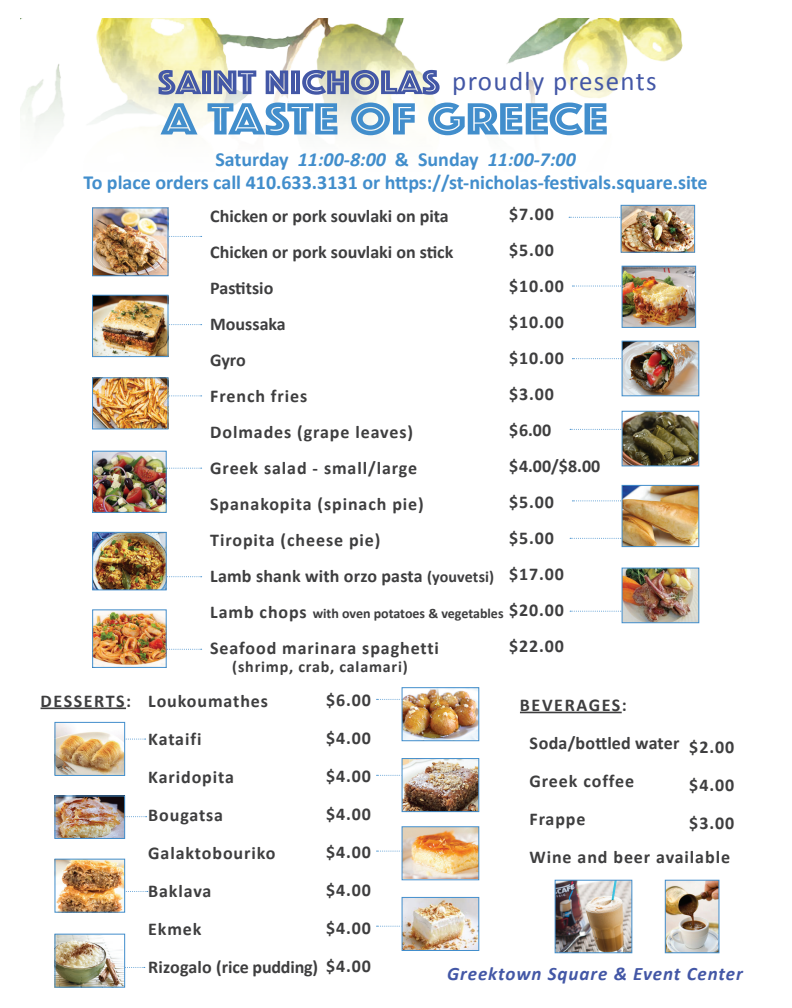
<style>
.page{position:relative;width:792px;height:1008px;background:#fff}
.page>*{position:absolute;margin:0;border:0;box-sizing:border-box;transform-origin:0 0}
.t1{font:27px "Calibri";letter-spacing:.05em;color:#4357a6}
.t2{font:700 20px/23px "Calibri";color:#428ecc;text-align:center}
.t3{font:italic 700 19px "Calibri";letter-spacing:.05em;color:#4357a6}
.t4{font:700 18px/38px "Calibri";letter-spacing:.05em;color:#3e3e3f}
.t5{font:700 18px/36px "Calibri";letter-spacing:.01em;color:#3e3e3f}
.t6{font:700 16px "Calibri";letter-spacing:.05em;color:#3e3e3f}
.t7{font:700 14px "Calibri";color:#3e3e3f}
.s1{font-style:italic}
.s2{font-size:16px}
.s3{font-size:18px}
</style>
<div class="page">
<img style="left:20px;top:19px;width:663px;height:117px">
<hr style="left:41px;top:708px;width:85px;height:1px;background:#3e3e3f">
<svg style="left:161px;top:103px;width:446px;height:32px"></svg>
<svg style="left:159px;top:70px;width:281px;height:25px;background:#909bbf"></svg>
<svg style="left:169px;top:236px;width:33px;height:1px"></svg>
<svg style="left:169px;top:324px;width:33px;height:1px"></svg>
<svg style="left:169px;top:395px;width:33px;height:1px"></svg>
<svg style="left:167px;top:468px;width:35px;height:1px"></svg>
<svg style="left:167px;top:576px;width:35px;height:1px"></svg>
<img style="left:94px;top:297px;width:73px;height:58px">
<div style="left:92px;top:295px;width:77px;height:62px;border:1px solid #428ecc"></div>
<img style="left:94px;top:379px;width:73px;height:48px">
<div style="left:92px;top:377px;width:77px;height:52px;border:1px solid #428ecc"></div>
<img style="left:94px;top:453px;width:71px;height:58px">
<div style="left:92px;top:451px;width:75px;height:62px;border:1px solid #428ecc"></div>
<img style="left:94px;top:534px;width:71px;height:54px">
<div style="left:92px;top:532px;width:75px;height:58px;border:1px solid #428ecc"></div>
<img style="left:94px;top:209px;width:73px;height:65px">
<div style="left:92px;top:207px;width:77px;height:69px;border:1px solid #428ecc"></div>
<svg style="left:569px;top:217px;width:52px;height:1px"></svg>
<svg style="left:572px;top:286px;width:50px;height:1px"></svg>
<svg style="left:572px;top:358px;width:50px;height:1px"></svg>
<svg style="left:570px;top:429px;width:52px;height:1px"></svg>
<svg style="left:572px;top:500px;width:50px;height:1px"></svg>
<svg style="left:570px;top:538px;width:52px;height:1px"></svg>
<img style="left:624px;top:268px;width:70px;height:58px">
<div style="left:622px;top:266px;width:74px;height:62px;border:1px solid #428ecc"></div>
<img style="left:624px;top:343px;width:73px;height:51px">
<div style="left:622px;top:341px;width:77px;height:55px;border:1px solid #428ecc"></div>
<img style="left:624px;top:413px;width:73px;height:51px">
<div style="left:622px;top:411px;width:77px;height:55px;border:1px solid #428ecc"></div>
<img style="left:624px;top:487px;width:73px;height:58px">
<div style="left:622px;top:485px;width:77px;height:62px;border:1px solid #428ecc"></div>
<svg style="left:377px;top:699px;width:25px;height:1px"></svg>
<svg style="left:377px;top:775px;width:25px;height:1px"></svg>
<svg style="left:377px;top:851px;width:25px;height:1px"></svg>
<svg style="left:377px;top:926px;width:25px;height:1px"></svg>
<img style="left:404px;top:689px;width:73px;height:50px">
<div style="left:402px;top:687px;width:77px;height:54px;border:1px solid #428ecc"></div>
<img style="left:404px;top:760px;width:73px;height:50px">
<div style="left:402px;top:758px;width:77px;height:54px;border:1px solid #428ecc"></div>
<img style="left:404px;top:828px;width:73px;height:50px">
<div style="left:402px;top:826px;width:77px;height:54px;border:1px solid #428ecc"></div>
<img style="left:404px;top:899px;width:73px;height:50px">
<div style="left:402px;top:897px;width:77px;height:54px;border:1px solid #428ecc"></div>
<img style="left:557px;top:882px;width:73px;height:69px">
<div style="left:555px;top:880px;width:77px;height:73px;border:1px solid #428ecc"></div>
<img style="left:623px;top:207px;width:70px;height:44px">
<div style="left:621px;top:205px;width:74px;height:48px;border:1px solid #428ecc"></div>
<svg style="left:125px;top:739px;width:21px;height:1px"></svg>
<svg style="left:125px;top:816px;width:22px;height:1px"></svg>
<svg style="left:125px;top:891px;width:23px;height:1px"></svg>
<img style="left:56px;top:724px;width:67px;height:50px">
<div style="left:54px;top:722px;width:71px;height:54px;border:1px solid #428ecc"></div>
<img style="left:56px;top:797px;width:67px;height:40px">
<div style="left:54px;top:795px;width:71px;height:44px;border:1px solid #428ecc"></div>
<img style="left:56px;top:861px;width:67px;height:50px">
<div style="left:54px;top:859px;width:71px;height:54px;border:1px solid #428ecc"></div>
<svg style="left:570px;top:611px;width:52px;height:1px"></svg>
<img style="left:624px;top:570px;width:73px;height:51px">
<div style="left:622px;top:568px;width:77px;height:55px;border:1px solid #428ecc"></div>
<hr style="left:520px;top:712px;width:102px;height:1px;background:#3e3e3f">
<svg style="left:125px;top:967px;width:20px;height:1px"></svg>
<img style="left:56px;top:936px;width:67px;height:50px">
<div style="left:54px;top:934px;width:71px;height:54px;border:1px solid #428ecc"></div>
<img style="left:667px;top:882px;width:50px;height:69px">
<div style="left:665px;top:880px;width:54px;height:73px;border:1px solid #428ecc"></div>
<svg style="left:167px;top:649px;width:35px;height:1px"></svg>
<img style="left:94px;top:611px;width:71px;height:55px">
<div style="left:92px;top:609px;width:75px;height:59px;border:1px solid #428ecc"></div>
<h1 class="t1" style="left:452px;top:64px;width:206px">proudly presents</h1>
<p class="t2" style="left:84px;top:146px;width:626px">Saturday <span class="s1">11:00-8:00</span> &amp; Sunday <span class="s1">11:00-7:00<br></span>To place orders call 410.633.3131 or https://st-nicholas-festivals.square.site</p>
<p class="t4" style="left:509px;top:195px;width:93px;line-height:36px">$7.00 $5.00 $10.00 $10.00 $10.00 $3.00 $6.00 $4.00/$8.00 $5.00 $5.00 $17.00 $20.00 $22.00</p>
<p class="t5" style="left:210px;top:197px;width:286px">Chicken or pork souvlaki on pita<br>Chicken or pork souvlaki on stick<br>Pastitsio<br>Moussaka<br>Gyro<br>French fries<br>Dolmades (grape leaves)<br>Greek salad - small/large<br>Spanakopita (spinach pie)<br>Tiropita (cheese pie)<br>Lamb shank with orzo pasta <span class="s2">(youvetsi)</span></p>
<p class="t7" style="left:210px;top:605px;width:295px"><span class="s3">Lamb chops</span> with oven potatoes &amp; vegetables</p>
<p class="t4" style="left:210px;top:628px;width:230px">Seafood marinara spaghetti</p>
<p class="t6" style="left:232px;top:657px;width:177px">(shrimp, crab, calamari)</p>
<p class="t4" style="left:326px;top:680px;width:46px;text-align:justify">$6.00 $4.00 $4.00 $4.00 $4.00 $4.00 $4.00</p>
<p class="t4" style="left:530px;top:685px;width:202px;text-indent:-10px">BEVERAGES:<br>Soda/bottled water<br>Greek coffee<br>Frappe<br>Wine and beer available</p>
<p class="t4" style="left:148px;top:681px;width:224px;text-indent:-108px">DESSERTS: Loukoumathes<br>Kataifi<br>Karidopita<br>Bougatsa<br>Galaktobouriko<br>Baklava<br>Ekmek<br>Rizogalo (rice pudding) $4.00</p>
<p class="t4" style="left:689px;top:727px;width:46px;text-align:justify">$2.00 $4.00 $3.00</p>
<p class="t3" style="left:447px;top:962px;width:297px">Greektown Square &amp; Event Center</p>
</div>
